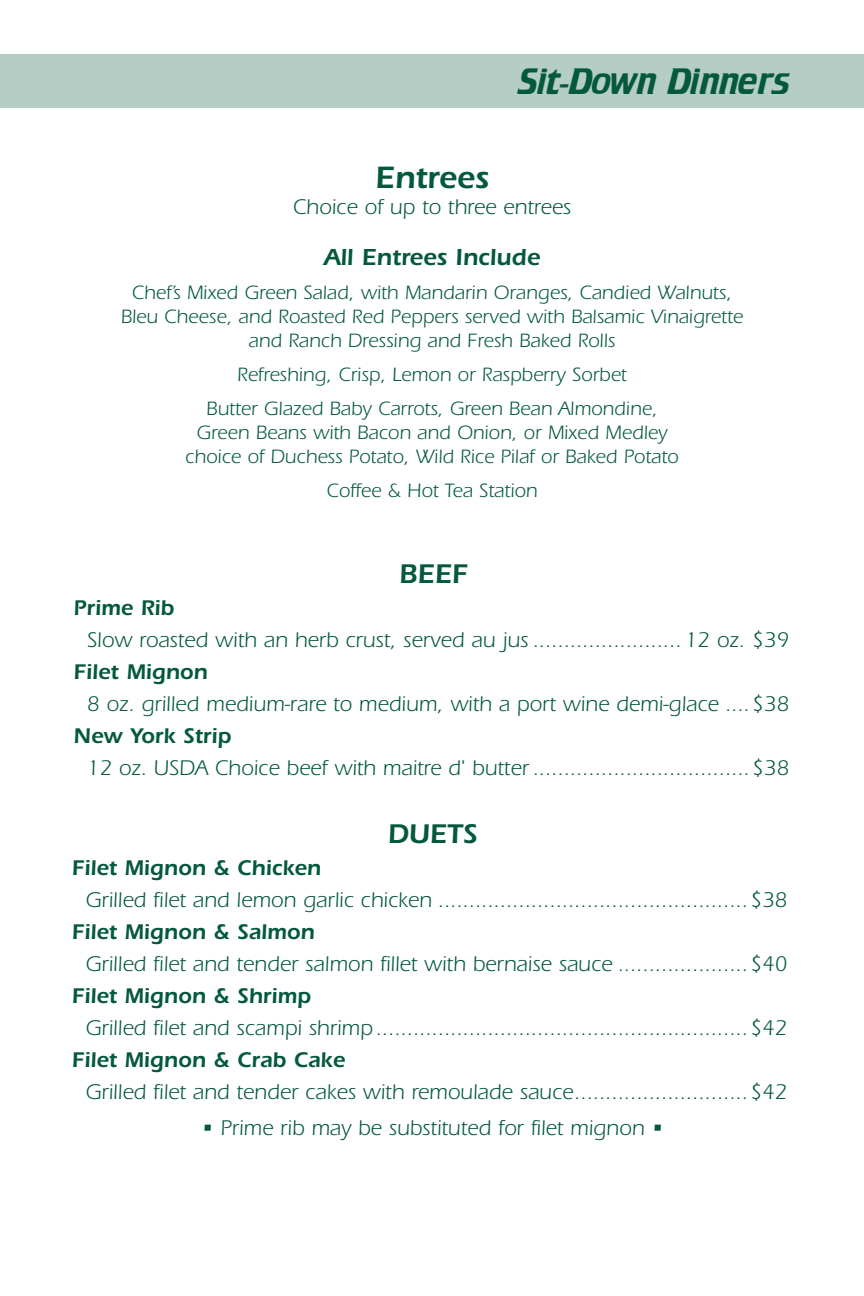
<style>
.page{position:relative;width:864px;height:1296px;background:#fff}
.page>*{position:absolute;margin:0;border:0;box-sizing:border-box;transform-origin:0 0}
.t1{font:32px "Crillee";color:#04593c}
.t2{font:600 32px "Itc Eras";color:#04593c}
.t3{font:600 28px "Itc Eras";color:#04593c}
.t4{font:600 24px "Itc Eras";color:#04593c}
.t5{font:22px "Itc Eras";color:#04593c}
.t6{font:600 22px "Itc Eras";color:#04593c}
.t7{font:20px/24px "Itc Eras";color:#04593c;text-align:center}
</style>
<div class="page">
<div style="left:0;top:54px;width:864px;height:54px;background:#b4cdc5"></div>
<h1 class="t1" style="left:518px;top:59px;width:274px">Sit-Down Dinners</h1>
<h1 class="t2" style="left:375px;top:159px;width:115px">Entrees</h1>
<p class="t5" style="left:293px;top:195px;width:280px">Choice of up to three entrees</p>
<p class="t4" style="left:324px;top:243px;width:218px">All Entrees Include</p>
<p class="t7" style="left:121px;top:281px;width:624px">Chef’s Mixed Green Salad, with Mandarin Oranges, Candied Walnuts,<br>Bleu Cheese, and Roasted Red Peppers served with Balsamic Vinaigrette and Ranch Dressing and Fresh Baked Rolls</p>
<p class="t7" style="left:206px;top:358px;width:453px;line-height:34px">Refreshing, Crisp, Lemon or Raspberry Sorbet<br>Butter Glazed Baby Carrots, Green Bean Almondine,</p>
<p class="t7" style="left:185px;top:421px;width:495px">Green Beans with Bacon and Onion, or Mixed Medley choice of Duchess Potato, Wild Rice Pilaf or Baked Potato</p>
<p class="t7" style="left:326px;top:479px;width:213px">Coffee &amp; Hot Tea Station</p>
<p class="t3" style="left:399px;top:558px;width:70px">BEEF</p>
<p class="t6" style="left:74px;top:595px;width:102px">Prime Rib</p>
<p class="t5" style="left:87px;top:628px;width:703px">Slow roasted with an herb crust, served au jus ........................ 12 oz. $39</p>
<p class="t6" style="left:74px;top:659px;width:136px">Filet Mignon</p>
<p class="t5" style="left:87px;top:692px;width:703px">8 oz. grilled medium-rare to medium, with a port wine demi-glace ....$38</p>
<p class="t6" style="left:74px;top:723px;width:159px">New York Strip</p>
<p class="t5" style="left:87px;top:756px;width:703px">12 oz. USDA Choice beef with maitre d' butter ...................................$38</p>
<p class="t3" style="left:388px;top:817px;width:91px">DUETS</p>
<p class="t6" style="left:72px;top:855px;width:251px">Filet Mignon &amp; Chicken</p>
<p class="t5" style="left:85px;top:887px;width:703px">Grilled filet and lemon garlic chicken ..................................................$38</p>
<p class="t6" style="left:72px;top:919px;width:244px">Filet Mignon &amp; Salmon</p>
<p class="t5" style="left:85px;top:951px;width:703px">Grilled filet and tender salmon fillet with bernaise sauce .....................$40</p>
<p class="t6" style="left:72px;top:983px;width:241px">Filet Mignon &amp; Shrimp</p>
<p class="t5" style="left:85px;top:1015px;width:703px">Grilled filet and scampi shrimp ............................................................$42</p>
<p class="t6" style="left:72px;top:1047px;width:275px">Filet Mignon &amp; Crab Cake</p>
<p class="t5" style="left:85px;top:1079px;width:703px">Grilled filet and tender cakes with remoulade sauce ............................$42</p>
<p class="t5" style="left:201px;top:1115px;width:464px">• Prime rib may be substituted for filet mignon •</p>
</div>
